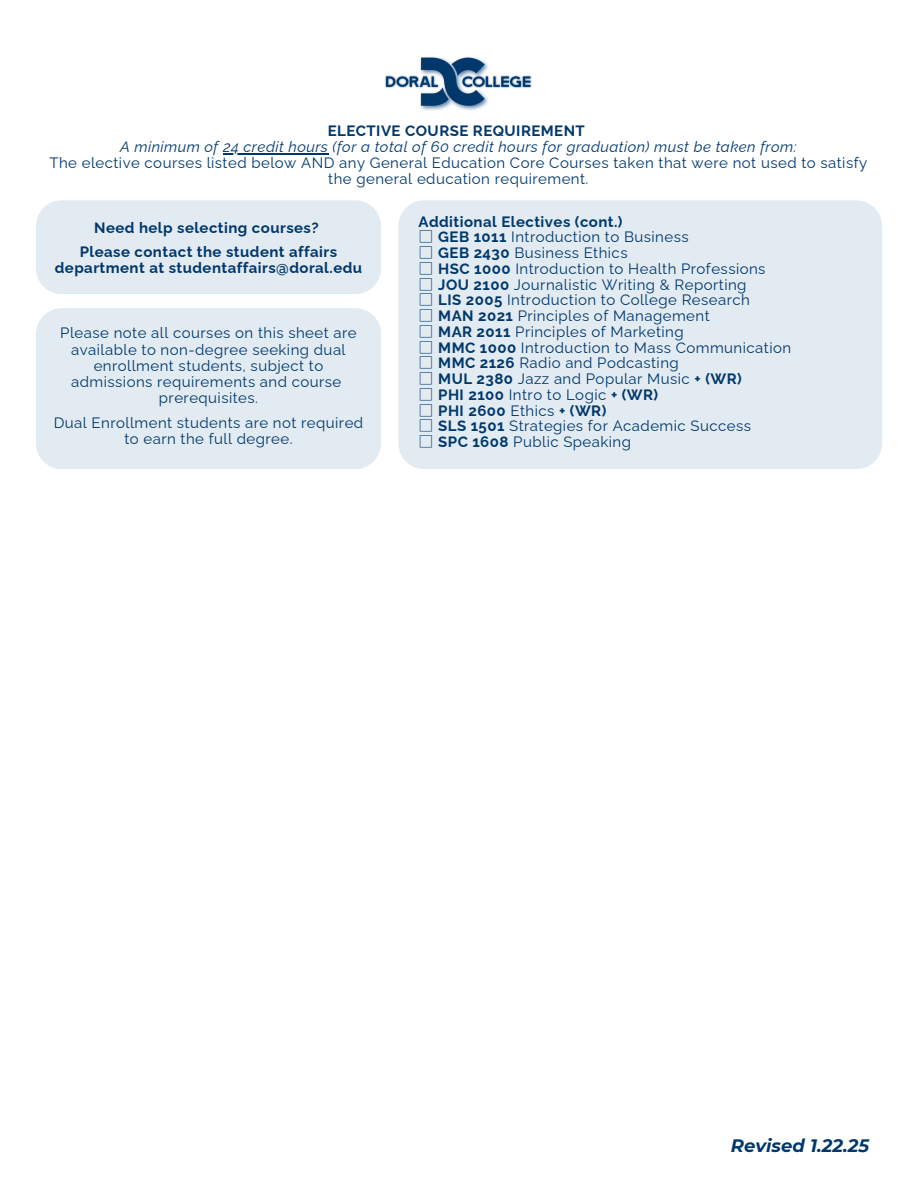
<style>
.page{position:relative;width:918px;height:1188px;background:#fff}
.page>*{position:absolute;margin:0;border:0;box-sizing:border-box;transform-origin:0 0}
.t1{font:italic 700 18px "Montserrat";color:#00386c}
.t2{font:15px/16.2px "Raleway";letter-spacing:.03em;color:#00386c;text-align:center}
.t3{font:700 15px/16.2px "Raleway";letter-spacing:.03em;color:#00386c;text-align:center}
.t4{font:italic 15px "Raleway";letter-spacing:.03em;color:#00386c}
.s1{font-family:"Noto Sans CJ Ksc"}
.s2{font-weight:700}
.s3{font-family:"Noto Sans CJ Ksc";font-weight:400}
.s4{font-weight:400}
</style>
<div class="page">
<hr style="left:223px;top:153px;width:105px;height:1px;background:#00386c">
<div style="left:398px;top:200px;width:484px;height:269px;background:#e3ebf2"></div>
<div style="left:36px;top:200px;width:345px;height:94px;background:#e3ebf2"></div>
<div style="left:36px;top:308px;width:345px;height:161px;background:#e3ebf2"></div>
<img style="left:385px;top:57px;width:147px;height:54px">
<p class="t3" style="left:328px;top:123px;width:259px">ELECTIVE COURSE REQUIREMENT</p>
<p class="t4" style="left:120px;top:138px;width:678px">A minimum of 24 credit hours (for a total of 60 credit hours for graduation) must be taken from:</p>
<p class="t2" style="left:49px;top:155px;width:819px">The elective courses listed below AND any General Education Core Courses taken that were not used to satisfy</p>
<p class="t2" style="left:328px;top:170px;width:262px">the general education requirement.</p>
<p class="t3" style="left:419px;top:213px;width:206px">Additional Electives (cont.)</p>
<p class="t2" style="left:419px;top:229px;width:272px"><span class="s1">□</span> <span class="s2">GEB 1011</span> Introduction to Business</p>
<p class="t2" style="left:419px;top:245px;width:211px"><span class="s1">□</span> <span class="s2">GEB 2430</span> Business Ethics</p>
<p class="t2" style="left:419px;top:261px;width:349px"><span class="s1">□</span> <span class="s2">HSC 1000</span> Introduction to Health Professions</p>
<p class="t2" style="left:419px;top:276px;width:330px"><span class="s1">□</span> <span class="s2">JOU 2100</span> Journalistic Writing &amp; Reporting</p>
<p class="t2" style="left:419px;top:292px;width:333px"><span class="s1">□</span> <span class="s2">LIS 2005</span> Introduction to College Research</p>
<p class="t2" style="left:419px;top:308px;width:293px"><span class="s1">□</span> <span class="s2">MAN 2021</span> Principles of Management</p>
<p class="t2" style="left:419px;top:324px;width:267px"><span class="s1">□</span> <span class="s2">MAR 2011</span> Principles of Marketing</p>
<p class="t2" style="left:419px;top:339px;width:374px"><span class="s1">□</span> <span class="s2">MMC 1000</span> Introduction to Mass Communication</p>
<p class="t2" style="left:419px;top:355px;width:262px"><span class="s1">□</span> <span class="s2">MMC 2126</span> Radio and Podcasting</p>
<p class="t2" style="left:419px;top:371px;width:325px"><span class="s1">□</span> <span class="s2">MUL 2380</span> Jazz and Popular Music <span class="s2">+ (WR)</span></p>
<p class="t3" style="left:419px;top:387px;width:241px"><span class="s3">□</span> PHI 2100 <span class="s4">Intro to Logic</span> + (WR)</p>
<p class="t3" style="left:419px;top:402px;width:189px"><span class="s3">□</span> PHI 2600 <span class="s4">Ethics</span> + (WR)</p>
<p class="t2" style="left:419px;top:418px;width:334px"><span class="s1">□</span> <span class="s2">SLS 1501</span> Strategies for Academic Success</p>
<p class="t2" style="left:419px;top:434px;width:214px"><span class="s1">□</span> <span class="s2">SPC 1608</span> Public Speaking</p>
<h2 class="t3" style="left:94px;top:219px;width:226px">Need help selecting courses?</h2>
<h2 class="t3" style="left:55px;top:244px;width:309px">Please contact the student affairs department at studentaffairs@doral.edu</h2>
<p class="t2" style="left:60px;top:325px;width:298px">Please note all courses on this sheet are available to non-degree seeking dual enrollment students, subject to admissions requirements and course</p>
<p class="t2" style="left:159px;top:390px;width:101px">prerequisites.</p>
<p class="t2" style="left:54px;top:414px;width:311px">Dual Enrollment students are not required to earn the full degree.</p>
<h1 class="t1" style="left:731px;top:1134px;width:140px">Revised 1.22.25</h1>
</div>
